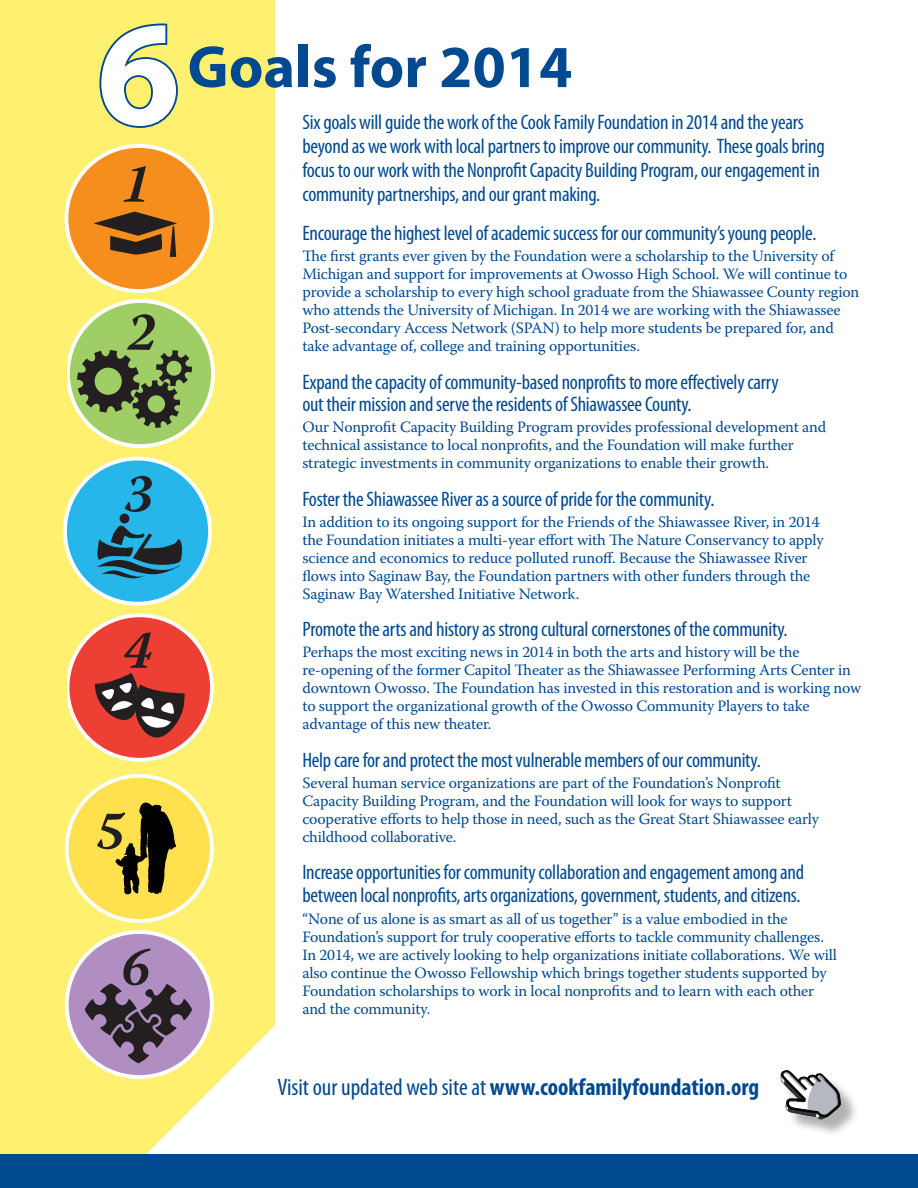
<style>
.page{position:relative;width:918px;height:1188px;background:#fff}
.page>*{position:absolute;margin:0;border:0;box-sizing:border-box;transform-origin:0 0}
.t1{font:700 150px "Myriad Pro";color:#fff}
.t2{font:700 60px "Myriad Pro";color:#014990}
.t3{font:italic 700 54.15px "Warnock Pro";color:#231f20}
.t4{font:italic 700 54px "Warnock Pro";color:#231f20}
.t5{font:700 condensed 24px "Myriad Pro";color:#014990}
.t6{font:condensed 21px/24px "Myriad Pro";letter-spacing:-.01em;color:#014990}
.t7{font:15.75px/18px "Warnock Pro";letter-spacing:-.01em;color:#014990}
.s1{font-weight:400}
</style>
<div class="page">
<div style="left:0;top:0;width:274px;height:1188px;background:#fff06f"></div>
<svg style="left:112px;top:1001px;width:314px;height:154px"></svg>
<div style="left:66px;top:146px;width:146px;height:145px;background:#f68e1e;border-radius:50%"></div>
<div style="left:65px;top:144px;width:149px;height:149px;border:4px solid #fff;border-radius:50%"></div>
<svg style="left:93px;top:212px;width:84px;height:45px"></svg>
<svg style="left:68px;top:299px;width:147px;height:149px"></svg>
<div style="left:65px;top:459px;width:145px;height:145px;background:#26b6ea;border-radius:50%"></div>
<div style="left:63px;top:457px;width:149px;height:149px;border:4px solid #fff;border-radius:50%"></div>
<svg style="left:97px;top:525px;width:85px;height:54px"></svg>
<div style="left:120px;top:514px;width:9px;height:9px;background:#231f20;border-radius:50%"></div>
<div style="left:67px;top:776px;width:145px;height:145px;background:#ffe04e;border-radius:50%"></div>
<div style="left:65px;top:774px;width:149px;height:149px;border:4px solid #fff;border-radius:50%"></div>
<svg style="left:116px;top:802px;width:60px;height:92px"></svg>
<div style="left:67px;top:932px;width:145px;height:145px;background:#b18ec1;border-radius:50%"></div>
<div style="left:65px;top:930px;width:149px;height:149px;border:4px solid #fff;border-radius:50%"></div>
<svg style="left:85px;top:983px;width:107px;height:80px"></svg>
<svg style="left:68px;top:613px;width:146px;height:149px"></svg>
<svg style="left:99px;top:23px;width:79px;height:105px"></svg>
<div style="left:0;top:1155px;width:918px;height:33px;background:#014990"></div>
<div style="left:783px;top:1073px;width:76px;height:65px;background:#231f20;opacity:.35"></div>
<svg style="left:780px;top:1070px;width:61px;height:50px"></svg>
<p class="t1" style="left:97px;top:-24px;width:85px">6</p>
<p class="t3" style="left:122px;top:151px;width:31px">1</p>
<p class="t3" style="left:127px;top:299px;width:31px">2</p>
<p class="t3" style="left:125px;top:461px;width:31px">3</p>
<p class="t4" style="left:123px;top:618px;width:31px">4</p>
<p class="t3" style="left:96px;top:798px;width:31px">5</p>
<p class="t3" style="left:121px;top:934px;width:31px">6</p>
<p class="t2" style="left:188px;top:28px;width:386px">Goals for 2014</p>
<p class="t6" style="left:302px;top:110px;width:524px">Six goals will guide the work of the Cook Family Foundation in 2014 and the years beyond as we work with local partners to improve our community. These goals bring focus to our work with the Nonprofit Capacity Building Program, our engagement in community partnerships, and our grant making.</p>
<p class="t6" style="left:302px;top:221px;width:516px">Encourage the highest level of academic success for our community’s young people.</p>
<p class="t7" style="left:302px;top:247px;width:558px">The first grants ever given by the Foundation were a scholarship to the University of Michigan and support for improvements at Owosso High School. We will continue to provide a scholarship to every high school graduate from the Shiawassee County region who attends the University of Michigan. In 2014 we are working with the Shiawassee Post-secondary Access Network (SPAN) to help more students be prepared for, and take advantage of, college and training opportunities.</p>
<p class="t6" style="left:302px;top:370px;width:478px;line-height:22.5px">Expand the capacity of community-based nonprofits to more effectively carry out their mission and serve the residents of Shiawassee County.</p>
<p class="t7" style="left:302px;top:418px;width:525px">Our Nonprofit Capacity Building Program provides professional development and technical assistance to local nonprofits, and the Foundation will make further strategic investments in community organizations to enable their growth.</p>
<p class="t6" style="left:302px;top:487px;width:414px">Foster the Shiawassee River as a source of pride for the community.</p>
<p class="t7" style="left:302px;top:512px;width:523px">In addition to its ongoing support for the Friends of the Shiawassee River, in 2014 the Foundation initiates a multi-year effort with The Nature Conservancy to apply science and economics to reduce polluted runoff. Because the Shiawassee River flows into Saginaw Bay, the Foundation partners with other funders through the Saginaw Bay Watershed Initiative Network.</p>
<p class="t6" style="left:302px;top:617px;width:487px">Promote the arts and history as strong cultural cornerstones of the community.</p>
<p class="t7" style="left:302px;top:643px;width:561px">Perhaps the most exciting news in 2014 in both the arts and history will be the re-opening of the former Capitol Theater as the Shiawassee Performing Arts Center in downtown Owosso. The Foundation has invested in this restoration and is working now to support the organizational growth of the Owosso Community Players to take advantage of this new theater.</p>
<p class="t6" style="left:302px;top:748px;width:460px">Help care for and protect the most vulnerable members of our community.</p>
<p class="t7" style="left:302px;top:773px;width:518px">Several human service organizations are part of the Foundation’s Nonprofit Capacity Building Program, and the Foundation will look for ways to support cooperative efforts to help those in need, such as the Great Start Shiawassee early childhood collaborative.</p>
<p class="t6" style="left:302px;top:861px;width:503px;line-height:22.5px">Increase opportunities for community collaboration and engagement among and between local nonprofits, arts organizations, government, students, and citizens.</p>
<p class="t7" style="left:302px;top:910px;width:536px">“None of us alone is as smart as all of us together” is a value embodied in the Foundation’s support for truly cooperative efforts to tackle community challenges.<br>In 2014, we are actively looking to help organizations initiate collaborations. We will also continue the Owosso Fellowship which brings together students supported by Foundation scholarships to work in local nonprofits and to learn with each other and the community.</p>
<p class="t5" style="left:278px;top:1072px;width:483px"><span class="s1">Visit our updated web site at</span> www.cookfamilyfoundation.org</p>
</div>
